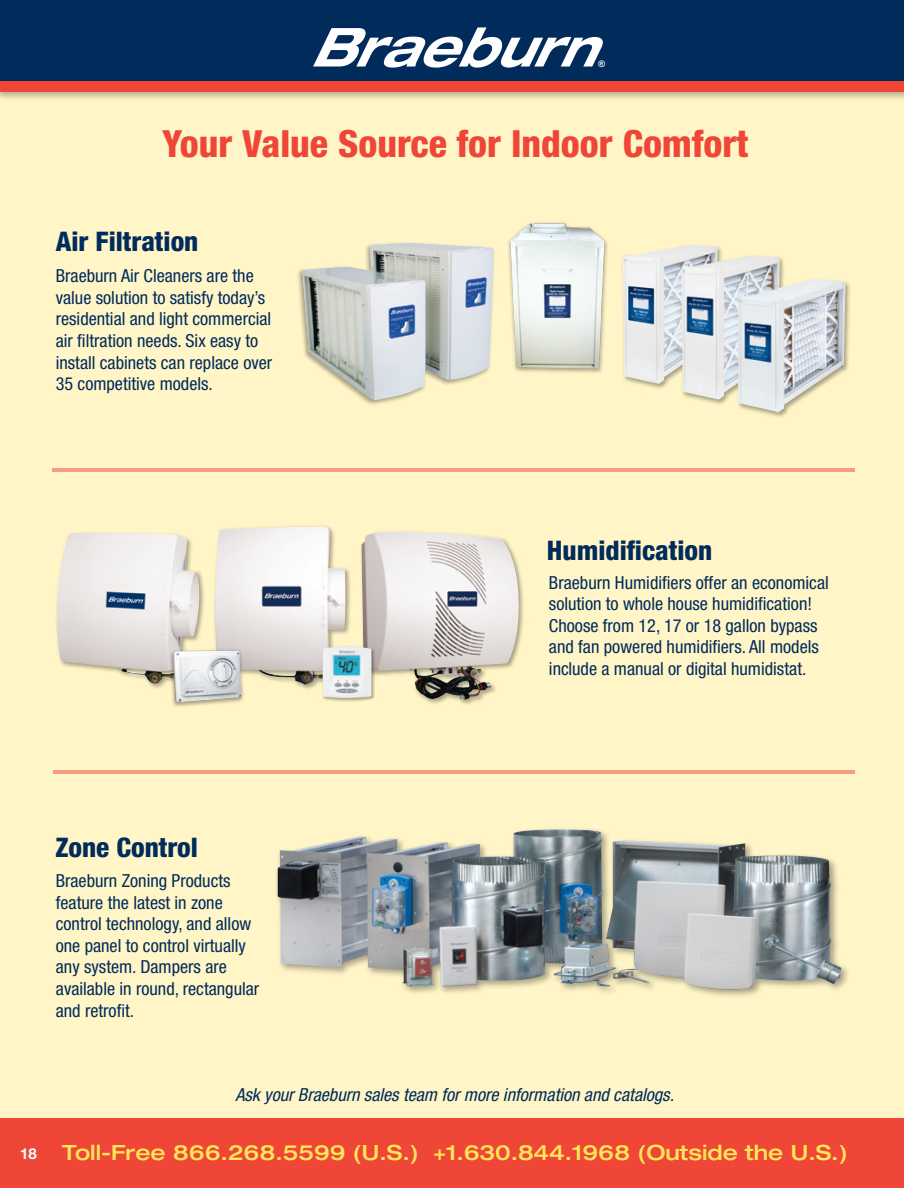
<style>
.page{position:relative;width:904px;height:1188px;background:#fff}
.page>*{position:absolute;margin:0;border:0;box-sizing:border-box;transform-origin:0 0}
.t1{font:800 condensed 37.5px "Helvetica Neue LT Std";color:#ef4638}
.t2{font:800 condensed 27px "Helvetica Neue LT Std";color:#002b5a}
.t3{font:500 expanded 21px "Helvetica Neue LT Std";color:#ffe858}
.t4{font:condensed 18px/21.6px "Helvetica Neue LT Std";color:#002b5a}
.t5{font:italic condensed 18px "Helvetica Neue LT Std";color:#002b5a}
.t6{font:700 9px "Arial";color:#fff}
.s1{font-weight:700;font-stretch:normal;font-size:15px;color:#fff}
</style>
<div class="page">
<div style="left:0;top:90px;width:903px;height:1030px;background:#fff5c7"></div>
<div style="left:0;top:1118px;width:903px;height:70px;background:#ef4638"></div>
<div style="left:0;top:0;width:903px;height:89px;background:#002b5a"></div>
<svg style="left:313px;top:27px;width:290px;height:41px"></svg>
<img style="left:0;top:81px;width:903px;height:18px">
<div style="left:0;top:82px;width:903px;height:10px;background:#ef4638"></div>
<img style="left:277px;top:829px;width:564px;height:164px">
<img style="left:57px;top:533px;width:77px;height:145px">
<img style="left:134px;top:526px;width:154px;height:162px">
<img style="left:214px;top:527px;width:74px;height:159px">
<img style="left:288px;top:526px;width:235px;height:179px">
<img style="left:361px;top:532px;width:159px;height:168px">
<img style="left:303px;top:627px;width:91px;height:78px">
<img style="left:323px;top:646px;width:48px;height:55px">
<img style="left:160px;top:642px;width:94px;height:65px">
<img style="left:173px;top:650px;width:69px;height:52px">
<img style="left:302px;top:243px;width:186px;height:157px">
<img style="left:758px;top:282px;width:97px;height:190px">
<img style="left:624px;top:245px;width:221px;height:167px">
<img style="left:488px;top:222px;width:136px;height:153px">
<img style="left:510px;top:223px;width:94px;height:146px">
<hr style="left:52px;top:468px;width:802px;height:4px;background:#f79d7f">
<hr style="left:53px;top:770px;width:801px;height:4px;background:#f79d7f">
<p class="t6" style="left:598px;top:58px;width:8px">®</p>
<p class="t1" style="left:162px;top:120px;width:587px">Your Value Source for Indoor Comfort</p>
<p class="t2" style="left:56px;top:225px;width:144px">Air Filtration</p>
<p class="t4" style="left:56px;top:265px;width:218px">Braeburn Air Cleaners are the value solution to satisfy today’s residential and light commercial air filtration needs. Six easy to install cabinets can replace over<br>35 competitive models.</p>
<p class="t2" style="left:55px;top:831px;width:144px">Zone Control</p>
<p class="t4" style="left:56px;top:870px;width:205px">Braeburn Zoning Products feature the latest in zone control technology, and allow one panel to control virtually any system. Dampers are available in round, rectangular and retrofit.</p>
<p class="t2" style="left:546px;top:534px;width:167px">Humidification</p>
<p class="t4" style="left:549px;top:571px;width:281px">Braeburn Humidifiers offer an economical solution to whole house humidification!<br>Choose from 12, 17 or 18 gallon bypass and fan powered humidifiers. All models include a manual or digital humidistat.</p>
<p class="t5" style="left:235px;top:1084px;width:440px">Ask your Braeburn sales team for more information and catalogs.</p>
<p class="t3" style="left:20px;top:1139px;width:828px"><span class="s1">18</span> Toll-Free 866.268.5599 (U.S.) +1.630.844.1968 (Outside the U.S.)</p>
</div>
